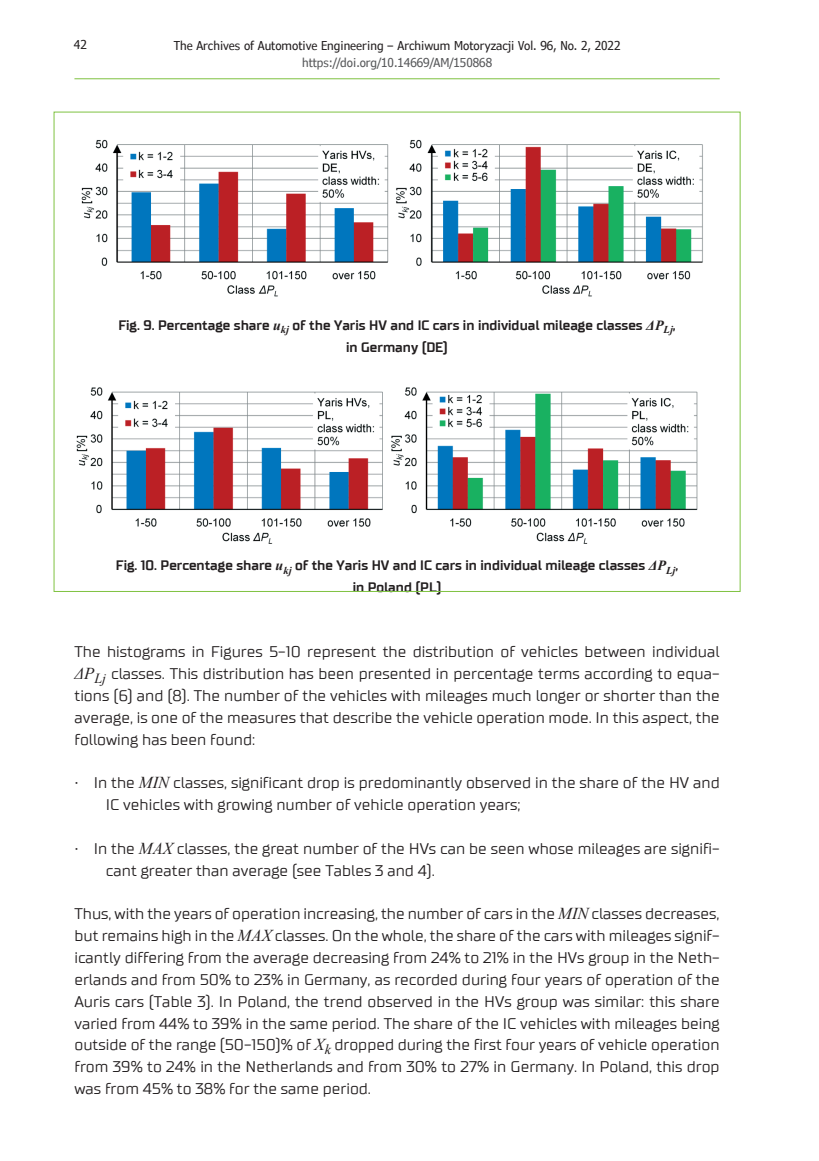
<style>
.page{position:relative;width:819px;height:1161px;background:#fff}
.page>*{position:absolute;margin:0;border:0;box-sizing:border-box;transform-origin:0 0}
.t1{font:15.75px/21.9px "TT Supermolot";color:#231f20;text-align:justify}
.t2{font:700 14px/21.9px "TT Supermolot";color:#231f20;text-align:center}
.t3{font:condensed 12.25px "Verdana Pro";color:#231f20}
.t4{font:condensed 12.25px "Verdana Pro";color:#57585a}
.s1{font-family:"Times New Roman";font-style:italic}
.s2{font-family:"Times New Roman";font-style:italic;font-size:16.62px}
</style>
<div class="page">
<hr style="left:74px;top:78px;width:645px;height:1px;background:#7fc241">
<img style="left:81px;top:139px;width:622px;height:158px">
<img style="left:76px;top:387px;width:622px;height:157px">
<p class="t3" style="left:74px;top:37px;width:14px">42</p>
<p class="t3" style="left:174px;top:37px;width:448px">The Archives of Automotive Engineering – Archiwum Motoryzacji Vol. 96, No. 2, 2022</p>
<p class="t4" style="left:302px;top:55px;width:191px">https://doi.org/10.14669/AM/150868</p>
<p class="t2" style="left:118px;top:314px;width:559px">Fig. 9. Percentage share <span class="s1">u</span><sub>kj</sub> of the Yaris HV and IC cars in individual mileage classes <span class="s1">ΔP</span><sub>Lj</sub>, in Germany (DE)</p>
<p class="t2" style="left:116px;top:554px;width:564px">Fig. 10. Percentage share <span class="s1">u</span><sub>kj</sub> of the Yaris HV and IC cars in individual mileage classes <span class="s1">ΔP</span><sub>Lj</sub>, in Poland (PL)</p>
<p class="t1" style="left:74px;top:641px;width:646px">The histograms in Figures 5-10 represent the distribution of vehicles between individual <span class="s2">ΔP</span><sub>Lj</sub> classes. This distribution has been presented in percentage terms according to equa&shy;tions (6) and (8). The number of the vehicles with mileages much longer or shorter than the average, is one of the measures that describe the vehicle operation mode. In this aspect, the following has been found:</p>
<p class="t1" style="left:106px;top:772px;width:615px;text-indent:-31px">• In the <span class="s2">MIN</span> classes, significant drop is predominantly observed in the share of the HV and<br>IC vehicles with growing number of vehicle operation years;</p>
<p class="t1" style="left:106px;top:837px;width:615px;text-indent:-32px">• In the <span class="s2">MAX</span> classes, the great number of the HVs can be seen whose mileages are signifi&shy;cant greater than average (see Tables 3 and 4).</p>
<p class="t1" style="left:74px;top:903px;width:646px">Thus, with the years of operation increasing, the number of cars in the <span class="s2">MIN</span> classes decreases, but remains high in the <span class="s2">MAX</span> classes. On the whole, the share of the cars with mileages signif&shy;icantly differing from the average decreasing from 24% to 21% in the HVs group in the Neth&shy;erlands and from 50% to 23% in Germany, as recorded during four years of operation of the Auris cars (Table 3). In Poland, the trend observed in the HVs group was similar: this share varied from 44% to 39% in the same period. The share of the IC vehicles with mileages being outside of the range (50-150)% of <span class="s2">X</span><sub>k</sub> dropped during the first four years of vehicle operation from 39% to 24% in the Netherlands and from 30% to 27% in Germany. In Poland, this drop was from 45% to 38% for the same period.</p>
</div>
